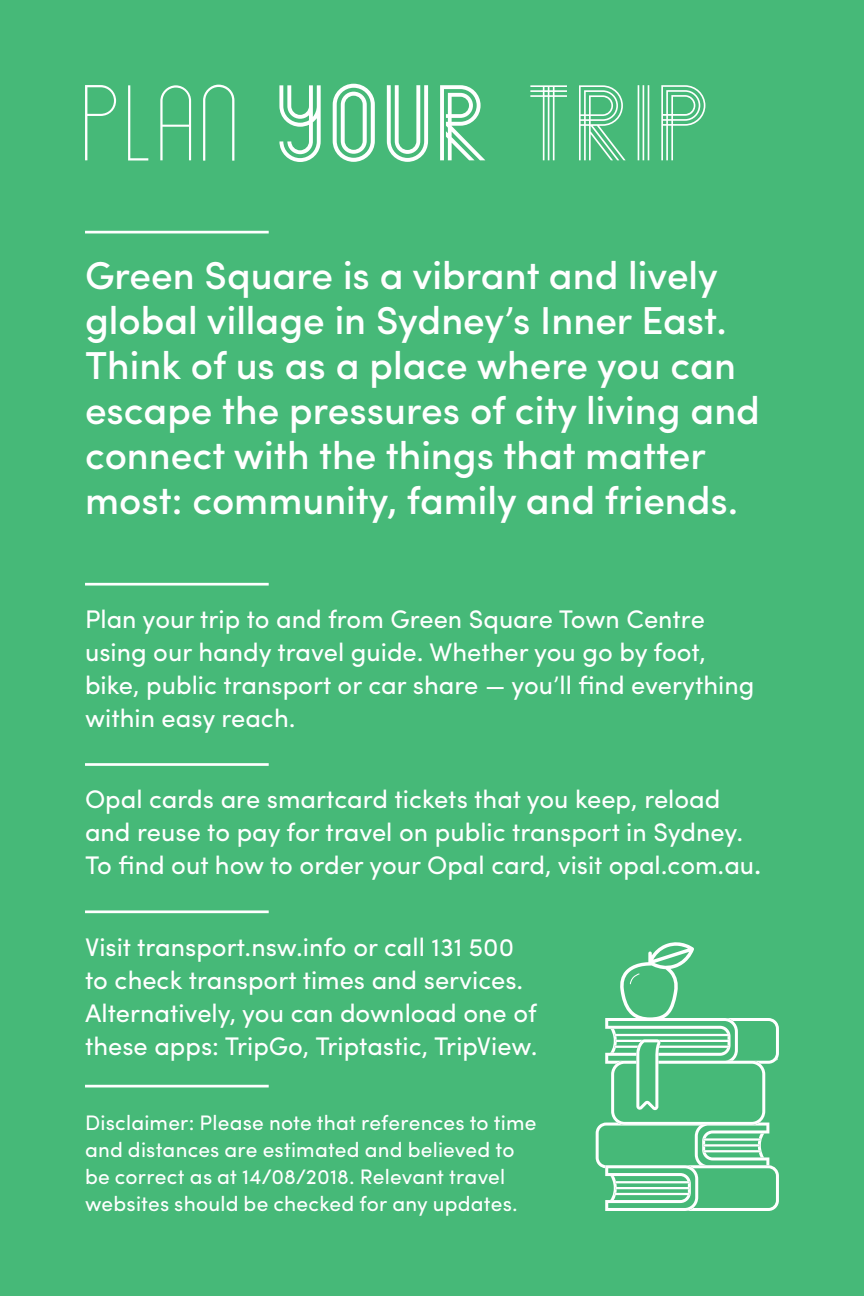
<style>
.page{position:relative;width:864px;height:1296px;background:#46b978}
.page>*{position:absolute;margin:0;border:0;box-sizing:border-box;transform-origin:0 0}
.t1{font:150px "Borough Long Island V.2 Borough";color:#fff}
.t2{font:500 39px/45px "Sofia Pro";color:#fff}
.t3{font:25.5px/33px "Sofia Pro";color:#fff}
.t4{font:21px/27px "Sofia Pro";letter-spacing:.01em;color:#fff}
.s1{font-family:"Borough Manhattan"}
.s2{font-family:"Borough Queens"}
.s3{font-weight:500;font-size:27px}
</style>
<div class="page">
<hr style="left:85px;top:231px;width:184px;height:2px;background:#fff">
<hr style="left:85px;top:583px;width:184px;height:3px;background:#fff">
<hr style="left:85px;top:763px;width:184px;height:3px;background:#fff">
<hr style="left:85px;top:910px;width:184px;height:3px;background:#fff">
<hr style="left:85px;top:1085px;width:184px;height:2px;background:#fff">
<svg style="left:596px;top:942px;width:183px;height:269px"></svg>
<h1 class="t1" style="left:79px;top:21px;width:634px">PLAN <span class="s1">YOUR</span> <span class="s2">TRIP</span></h1>
<h2 class="t2" style="left:85px;top:250px;width:677px">Green Square is a vibrant and lively global village in Sydney’s Inner East.<br>Think of us as a place where you can escape the pressures of city living and connect with the things that matter most: community, family and friends.</h2>
<p class="t3" style="left:85px;top:601px;width:671px">Plan your trip to and from Green Square Town Centre using our handy travel guide. Whether you go by foot, bike, public transport or car share — you’ll find everything within easy reach.</p>
<p class="t3" style="left:85px;top:781px;width:678px">Opal cards are smartcard tickets that you keep, reload and reuse to pay for travel on public transport in Sydney.<br>To find out how to order your Opal card, visit opal.com.au<span class="s3">.</span></p>
<p class="t3" style="left:85px;top:928px;width:454px">Visit transport.nsw.info or call 131 500 to check transport times and services.<br>Alternatively, you can download one of these apps: TripGo, Triptastic, TripView.</p>
<p class="t4" style="left:85px;top:1108px;width:453px">Disclaimer: Please note that references to time and distances are estimated and believed to be correct as at 14/08/2018. Relevant travel websites should be checked for any updates.</p>
</div>
